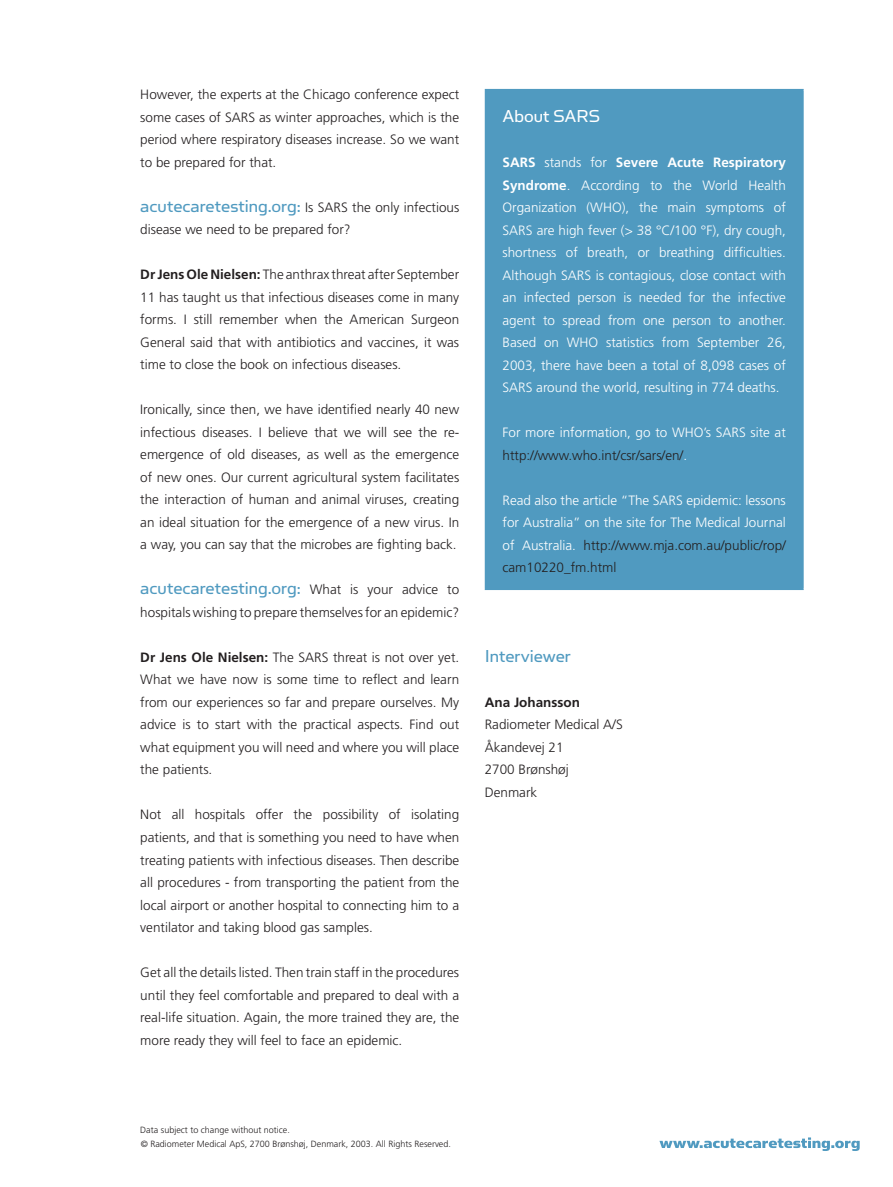
<style>
.page{position:relative;width:893px;height:1187px;background:#fff}
.page>*{position:absolute;margin:0;border:0;box-sizing:border-box;transform-origin:0 0}
.Heading_article{font:19.5px "Simian Text Orangutan";color:#509ac0}
.underoverskrift{font:19.5px "Simian Text Orangutan";color:#fff}
.Heading_article-2{font:300 13.5px/22.5px "Frutiger";color:#231f20;text-align:justify}
.Heading_article-3{font:300 13.5px/22.5px "Frutiger";color:#fff;text-align:justify}
.Heading_article-4{font:700 13.5px "Frutiger";color:#231f20}
.kolofon{font:300 9px "Frutiger";color:#231f20}
.s1{font-family:"Simian Text Orangutan";font-weight:400;font-size:19.5px;color:#509ac0}
.s2{font-weight:700}
.s3{font-family:"Frutiger";font-weight:300;font-size:13.5px;color:#231f20}
.s4{color:#231f20}
</style>
<div class="page">
<svg style="left:659px;top:1137px;width:201px;height:13px"></svg>
<div style="left:485px;top:90px;width:318px;height:499px;background:#509ac0"></div>
<hr style="left:485px;top:89px;width:319px;height:1px;background:#509ac0">
<hr style="left:802px;top:90px;width:2px;height:498px;background:#509ac0">
<hr style="left:485px;top:588px;width:319px;height:2px;background:#509ac0">
<p class="Heading_article-2" style="left:140px;top:83px;width:320px">However, the experts at the Chicago conference expect some cases of SARS as winter approaches, which is the period where respiratory diseases increase. So we want to be prepared for that.</p>
<p class="Heading_article-2" style="left:140px;top:196px;width:320px"><span class="s1">acutecaretesting.org:</span> Is SARS the only infectious disease we need to be prepared for?</p>
<p class="Heading_article-2" style="left:140px;top:263px;width:320px"><span class="s2">Dr Jens Ole Nielsen:</span> The anthrax threat after September 11 has taught us that infectious diseases come in many forms. I still remember when the American Surgeon General said that with antibiotics and vaccines, it was time to close the book on infectious diseases.</p>
<p class="Heading_article-2" style="left:140px;top:398px;width:320px">Ironically, since then, we have identified nearly 40 new infectious diseases. I believe that we will see the re&shy;emergence of old diseases, as well as the emergence of new ones. Our current agricultural system facilitates the interaction of human and animal viruses, creating an ideal situation for the emergence of a new virus. In a way, you can say that the microbes are fighting back.</p>
<p class="Heading_article" style="left:140px;top:577px;width:320px">acutecaretesting.org: <span class="s3">What is your advice to</span></p>
<p class="Heading_article-2" style="left:140px;top:601px;width:320px">hospitals wishing to prepare themselves for an epidemic?</p>
<p class="Heading_article-2" style="left:140px;top:646px;width:320px"><span class="s2">Dr Jens Ole Nielsen:</span> The SARS threat is not over yet.<br>What we have now is some time to reflect and learn from our experiences so far and prepare ourselves. My advice is to start with the practical aspects. Find out what equipment you will need and where you will place the patients.</p>
<p class="Heading_article-2" style="left:140px;top:803px;width:320px">Not all hospitals offer the possibility of isolating patients, and that is something you need to have when treating patients with infectious diseases. Then describe all procedures - from transporting the patient from the local airport or another hospital to connecting him to a ventilator and taking blood gas samples.</p>
<p class="Heading_article-2" style="left:140px;top:961px;width:320px">Get all the details listed. Then train staff in the procedures until they feel comfortable and prepared to deal with a real-life situation. Again, the more trained they are, the more ready they will feel to face an epidemic.</p>
<p class="underoverskrift" style="left:502px;top:105px;width:99px">About SARS</p>
<p class="Heading_article-3" style="left:502px;top:151px;width:285px"><span class="s2">SARS</span> stands for <span class="s2">Severe Acute Respiratory Syndrome</span>. According to the World Health Organization (WHO), the main symptoms of SARS are high fever (&gt; 38 °C/100 °F), dry cough, shortness of breath, or breathing difficulties.<br>Although SARS is contagious, close contact with an infected person is needed for the infective agent to spread from one person to another.<br>Based on WHO statistics from September 26, 2003, there have been a total of 8,098 cases of SARS around the world, resulting in 774 deaths.</p>
<p class="Heading_article-3" style="left:502px;top:421px;width:285px">For more information, go to WHO’s SARS site at <span class="s4">http://www.who.int/csr/sars/en/</span>.</p>
<p class="Heading_article-3" style="left:502px;top:489px;width:285px">Read also the article “The SARS epidemic: lessons for Australia” on the site for The Medical Journal of Australia. <span class="s4">http://www.mja.com.au/public/rop/ cam10220_fm.html</span></p>
<p class="Heading_article" style="left:485px;top:645px;width:88px">Interviewer</p>
<p class="Heading_article-4" style="left:485px;top:694px;width:97px">Ana Johansson</p>
<p class="Heading_article-2" style="left:485px;top:713px;width:140px">Radiometer Medical A/S</p>
<p class="Heading_article-2" style="left:485px;top:736px;width:80px">Åkandevej 21</p>
<p class="Heading_article-2" style="left:485px;top:758px;width:86px">2700 Brønshøj</p>
<p class="Heading_article-2" style="left:485px;top:781px;width:54px">Denmark</p>
<p class="kolofon" style="left:140px;top:1124px;width:151px">Data subject to change without notice.</p>
<p class="kolofon" style="left:141px;top:1138px;width:312px">© Radiometer Medical ApS, 2700 Brønshøj, Denmark, 2003. All Rights Reserved.</p>
</div>
